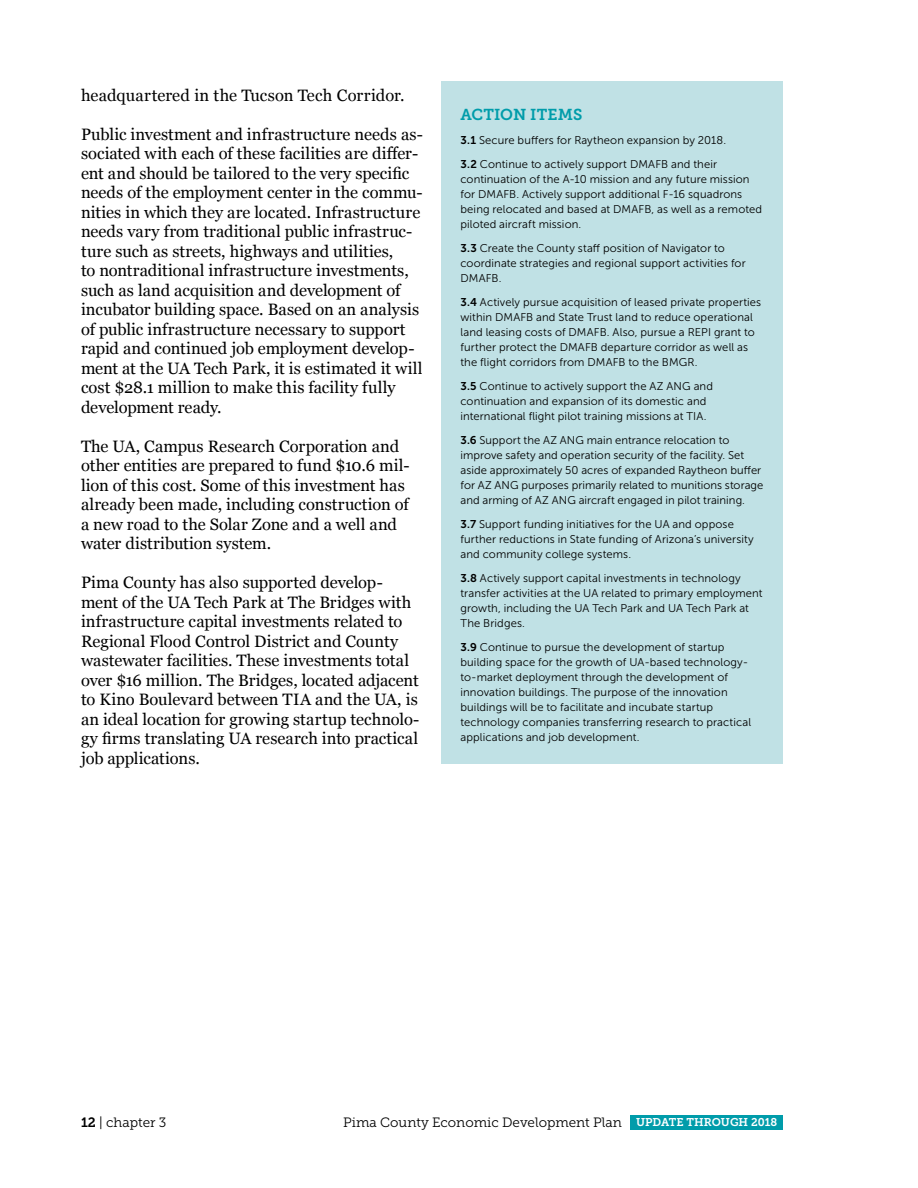
<style>
.page{position:relative;width:918px;height:1188px;background:#fff}
.page>*{position:absolute;margin:0;border:0;box-sizing:border-box;transform-origin:0 0}
.t1{font:16.5px/19.5px "Georgia";color:#000}
.t2{font:15.75px "Museo Slab 700";letter-spacing:.005em;color:#009caa}
.t3{font:13.5px "Museo Slab 300";color:#000}
.t4{font:11.25px/15px "Museo Sans 300";letter-spacing:.01em;color:#000}
.s1{font-family:"Museo Sans 700"}
.s2{font-family:"Museo Slab 700"}
.s3{font-family:"Museo Slab 700";font-size:11.25px;color:#fff}
</style>
<div class="page">
<div style="left:630px;top:1115px;width:153px;height:15px;background:#009caa"></div>
<div style="left:441px;top:81px;width:342px;height:683px;background:#c0e1e5"></div>
<h1 class="t1" style="left:81px;top:84px;width:325px">headquartered in the Tucson Tech Corridor.</h1>
<p class="t1" style="left:81px;top:123px;width:343px">Public investment and infrastructure needs as&shy;sociated with each of these facilities are differ&shy;ent and should be tailored to the very specific needs of the employment center in the commu&shy;nities in which they are located. Infrastructure needs vary from traditional public infrastruc&shy;ture such as streets, highways and utilities,<br>to nontraditional infrastructure investments, such as land acquisition and development of incubator building space. Based on an analysis of public infrastructure necessary to support rapid and continued job employment develop&shy;ment at the UA Tech Park, it is estimated it will cost $28.1 million to make this facility fully development ready.</p>
<p class="t1" style="left:81px;top:435px;width:330px">The UA, Campus Research Corporation and other entities are prepared to fund $10.6 mil&shy;lion of this cost. Some of this investment has already been made, including construction of a new road to the Solar Zone and a well and water distribution system.</p>
<p class="t1" style="left:81px;top:572px;width:340px">Pima County has also supported develop&shy;ment of the UA Tech Park at The Bridges with infrastructure capital investments related to Regional Flood Control District and County wastewater facilities. These investments total over $16 million. The Bridges, located adjacent to Kino Boulevard between TIA and the UA, is an ideal location for growing startup technolo&shy;gy firms translating UA research into practical job applications.</p>
<h2 class="t2" style="left:460px;top:106px;width:123px">ACTION ITEMS</h2>
<p class="t4" style="left:460px;top:128px;width:267px;line-height:24px"><span class="s1">3.1</span> Secure buffers for Raytheon expansion by 2018.<br><span class="s1">3.2</span> Continue to actively support DMAFB and their</p>
<p class="t4" style="left:460px;top:172px;width:303px">continuation of the A-10 mission and any future mission for DMAFB. Actively support additional F-16 squadrons being relocated and based at DMAFB, as well as a remoted piloted aircraft mission.</p>
<p class="t4" style="left:460px;top:241px;width:287px"><span class="s1">3.3</span> Create the County staff position of Navigator to coordinate strategies and regional support activities for<br>DMAFB.</p>
<p class="t4" style="left:460px;top:295px;width:302px"><span class="s1">3.4</span> Actively pursue acquisition of leased private properties within DMAFB and State Trust land to reduce operational land leasing costs of DMAFB. Also, pursue a REPI grant to further protect the DMAFB departure corridor as well as the flight corridors from DMAFB to the BMGR.</p>
<p class="t4" style="left:460px;top:379px;width:254px"><span class="s1">3.5</span> Continue to actively support the AZ ANG and continuation and expansion of its domestic and international flight pilot training missions at TIA.</p>
<p class="t4" style="left:460px;top:433px;width:305px"><span class="s1">3.6</span> Support the AZ ANG main entrance relocation to improve safety and operation security of the facility. Set aside approximately 50 acres of expanded Raytheon buffer for AZ ANG purposes primarily related to munitions storage and arming of AZ ANG aircraft engaged in pilot training.</p>
<p class="t4" style="left:460px;top:517px;width:295px"><span class="s1">3.7</span> Support funding initiatives for the UA and oppose further reductions in State funding of Arizona’s university and community college systems.</p>
<p class="t4" style="left:460px;top:571px;width:304px"><span class="s1">3.8</span> Actively support capital investments in technology transfer activities at the UA related to primary employment growth, including the UA Tech Park and UA Tech Park at The Bridges.</p>
<p class="t4" style="left:460px;top:640px;width:292px"><span class="s1">3.9</span> Continue to pursue the development of startup building space for the growth of UA-based technology&shy;to-market deployment through the development of innovation buildings. The purpose of the innovation buildings will be to facilitate and incubate startup technology companies transferring research to practical applications and job development.</p>
<p class="t3" style="left:81px;top:1115px;width:87px"><span class="s2">12</span> | chapter 3</p>
<p class="t3" style="left:343px;top:1115px;width:436px">Pima County Economic Development Plan <span class="s3">UPDATE THROUGH 2018</span></p>
</div>
